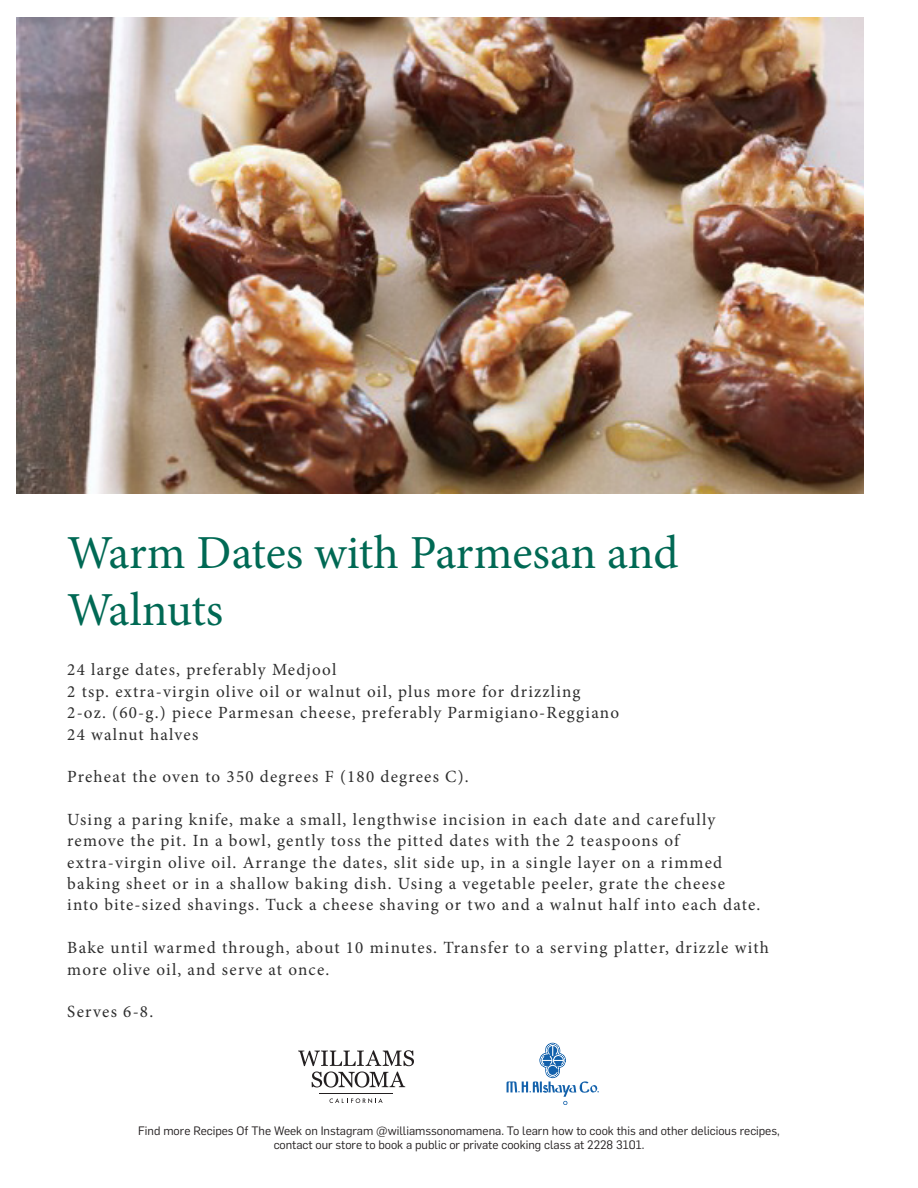
<style>
.page{position:relative;width:918px;height:1188px;background:#fff}
.page>*{position:absolute;margin:0;border:0;box-sizing:border-box;transform-origin:0 0}
.t1{font:47.4px/56.8px "Minion Pro";letter-spacing:-.005em;color:#006954}
.t2{font:17.1px/21.3px "Minion Pro";letter-spacing:.07em;color:#2d2d2d}
.t3{font:12px/14.4px "Flama";color:#231f20;text-align:center}
</style>
<div class="page">
<svg style="left:507px;top:1043px;width:92px;height:62px"></svg>
<svg style="left:298px;top:1050px;width:116px;height:38px"></svg>
<hr style="left:319px;top:1093px;width:74px;height:1px;background:#231f20">
<svg style="left:330px;top:1098px;width:53px;height:5px"></svg>
<img style="left:16px;top:17px;width:848px;height:477px">
<p class="t1" style="left:67px;top:525px;width:613px">Warm Dates with Parmesan and<br>Walnuts</p>
<p class="t2" style="left:67px;top:659px;width:553px">24 large dates, preferably Medjool<br>2 tsp. extra-virgin olive oil or walnut oil, plus more for drizzling 2-oz. (60-g.) piece Parmesan cheese, preferably Parmigiano-Reggiano 24 walnut halves</p>
<p class="t2" style="left:67px;top:766px;width:403px">Preheat the oven to 350 degrees F (180 degrees C).</p>
<p class="t2" style="left:67px;top:809px;width:695px">Using a paring knife, make a small, lengthwise incision in each date and carefully remove the pit. In a bowl, gently toss the pitted dates with the 2 teaspoons of extra-virgin olive oil. Arrange the dates, slit side up, in a single layer on a rimmed baking sheet or in a shallow baking dish. Using a vegetable peeler, grate the cheese into bite-sized shavings. Tuck a cheese shaving or two and a walnut half into each date.</p>
<p class="t2" style="left:67px;top:937px;width:703px">Bake until warmed through, about 10 minutes. Transfer to a serving platter, drizzle with more olive oil, and serve at once.</p>
<p class="t2" style="left:67px;top:1001px;width:88px">Serves 6-8.</p>
<p class="t3" style="left:138px;top:1122px;width:643px">Find more Recipes Of The Week on Instagram @williamssonomamena. To learn how to cook this and other delicious recipes, contact our store to book a public or private cooking class at 2228 3101.</p>
</div>
